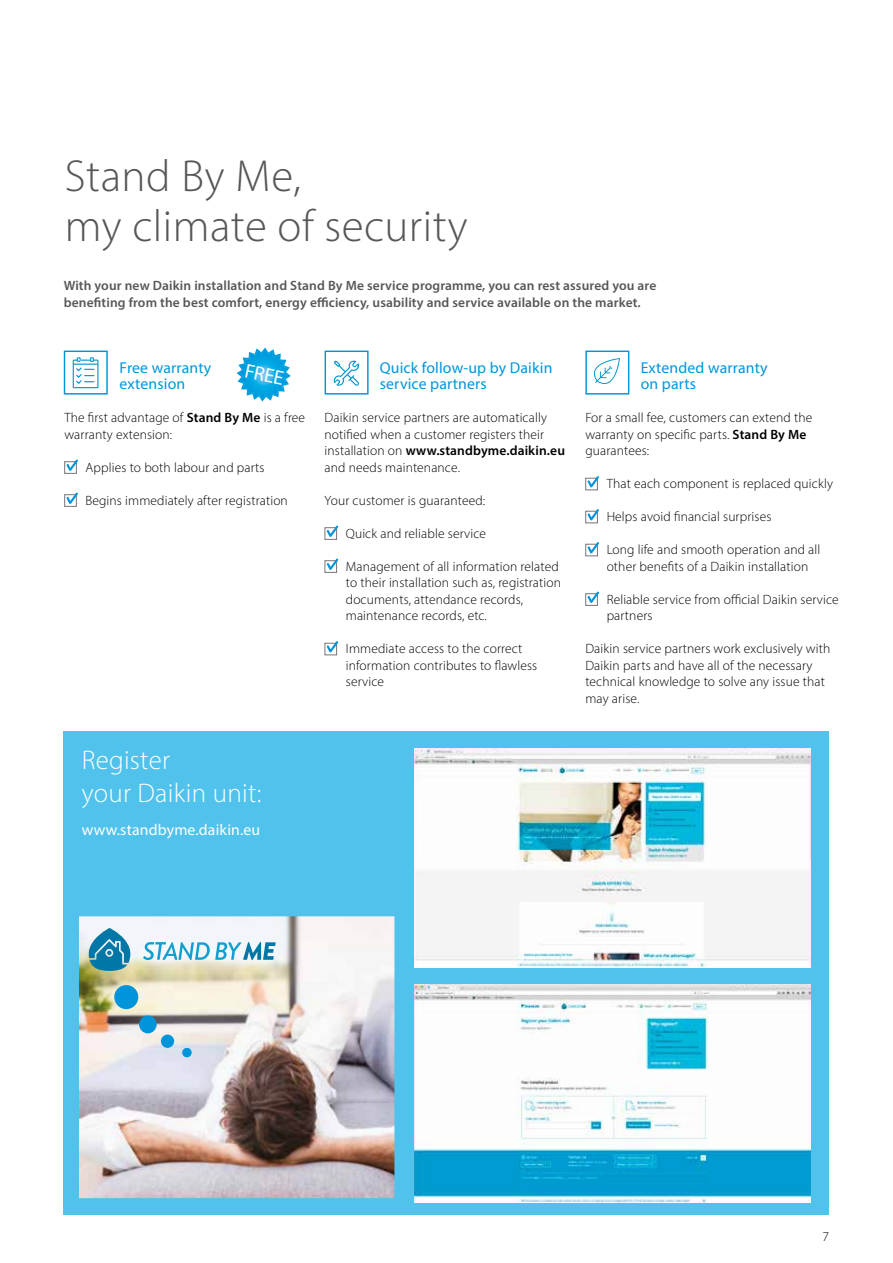
<style>
.page{position:relative;width:893px;height:1263px;background:#fff}
.page>*{position:absolute;margin:0;border:0;box-sizing:border-box;transform-origin:0 0}
.t1{font:300 45px/49.5px "Myriad Pro";letter-spacing:.01em;color:#575756}
.t2{font:300 27px/33px "Myriad Pro";letter-spacing:.01em;color:#fff}
.t3{font:20.1px "Myriad Pro";color:#fff}
.t4{font:15.75px/16.5px "Myriad Pro";letter-spacing:.01em;color:#0095db}
.t5{font:15.75px "Myriad Pro";letter-spacing:.01em;color:#fff}
.t6{font:300 13.5px/16.5px "Myriad Pro";letter-spacing:.01em;color:#000}
.t7{font:600 13.5px/16.5px "Myriad Pro";letter-spacing:.01em;color:#575756}
.s1{font-weight:600}
</style>
<div class="page">
<div style="left:64px;top:731px;width:765px;height:484px;background:#51c2ec"></div>
<div style="left:64px;top:461px;width:13px;height:13px;border:1px solid #797478"></div>
<svg style="left:65px;top:459px;width:13px;height:15px"></svg>
<div style="left:64px;top:494px;width:13px;height:13px;border:1px solid #797478"></div>
<svg style="left:65px;top:492px;width:13px;height:15px"></svg>
<div style="left:585px;top:478px;width:13px;height:12px;border:1px solid #797478"></div>
<svg style="left:586px;top:476px;width:13px;height:15px"></svg>
<div style="left:585px;top:511px;width:13px;height:12px;border:1px solid #797478"></div>
<svg style="left:586px;top:509px;width:13px;height:15px"></svg>
<div style="left:585px;top:544px;width:13px;height:12px;border:1px solid #797478"></div>
<svg style="left:586px;top:542px;width:13px;height:15px"></svg>
<div style="left:585px;top:593px;width:13px;height:13px;border:1px solid #797478"></div>
<svg style="left:586px;top:591px;width:13px;height:15px"></svg>
<svg style="left:73px;top:357px;width:25px;height:31px"></svg>
<div style="left:64px;top:351px;width:44px;height:44px;border:1px solid #0095db"></div>
<svg style="left:593px;top:358px;width:27px;height:26px"></svg>
<div style="left:585px;top:351px;width:44px;height:44px;border:1px solid #0095db"></div>
<svg style="left:325px;top:525px;width:14px;height:15px"></svg>
<svg style="left:325px;top:558px;width:14px;height:15px"></svg>
<svg style="left:325px;top:641px;width:14px;height:15px"></svg>
<svg style="left:334px;top:360px;width:25px;height:26px"></svg>
<div style="left:325px;top:351px;width:44px;height:44px;border:1px solid #0095db"></div>
<svg style="left:237px;top:348px;width:54px;height:53px"></svg>
<img style="left:79px;top:916px;width:315px;height:282px">
<svg style="left:143px;top:942px;width:133px;height:18px;background:#95cde2"></svg>
<svg style="left:89px;top:928px;width:41px;height:43px;background:#4f9dba"></svg>
<div style="left:182px;top:1048px;width:10px;height:9px;background:#0095db;border-radius:50%"></div>
<div style="left:161px;top:1034px;width:13px;height:14px;background:#0095db;border-radius:50%"></div>
<div style="left:114px;top:985px;width:24px;height:24px;background:#0095db;border-radius:50%"></div>
<div style="left:139px;top:1015px;width:18px;height:18px;background:#0095db;border-radius:50%"></div>
<img style="left:415px;top:984px;width:396px;height:219px">
<img style="left:415px;top:748px;width:395px;height:219px">
<h1 class="t1" style="left:65px;top:151px;width:404px">Stand By Me,<br>my climate of security</h1>
<p class="t7" style="left:64px;top:277px;width:594px">With your new Daikin installation and Stand By Me service programme, you can rest assured you are benefiting from the best comfort, energy efficiency, usability and service available on the market.</p>
<p class="t4" style="left:120px;top:359px;width:93px">Free warranty extension</p>
<p class="t6" style="left:64px;top:409px;width:242px">The first advantage of <span class="s1">Stand By Me</span> is a free warranty extension:</p>
<p class="t6" style="left:86px;top:459px;width:180px">Applies to both labour and parts</p>
<p class="t6" style="left:86px;top:492px;width:204px">Begins immediately after registration</p>
<h3 class="t3" style="left:248px;top:358px;width:41px;rotate:12deg">FREE</h3>
<p class="t4" style="left:380px;top:359px;width:174px">Quick follow-up by Daikin service partners</p>
<p class="t6" style="left:325px;top:409px;width:242px">Daikin service partners are automatically notified when a customer registers their installation on <span class="s1">www.standbyme.daikin.eu </span>and needs maintenance.</p>
<p class="t6" style="left:325px;top:492px;width:162px">Your customer is guaranteed:</p>
<p class="t6" style="left:346px;top:525px;width:142px">Quick and reliable service</p>
<p class="t6" style="left:346px;top:558px;width:217px">Management of all information related to their installation such as, registration documents, attendance records, maintenance records, etc.</p>
<p class="t6" style="left:346px;top:640px;width:193px">Immediate access to the correct information contributes to flawless service</p>
<h2 class="t2" style="left:82px;top:743px;width:181px">Register<br>your Daikin unit:</h2>
<p class="t5" style="left:82px;top:820px;width:180px">www.standbyme.daikin.eu</p>
<p class="t4" style="left:641px;top:359px;width:128px">Extended warranty on parts</p>
<p class="t6" style="left:585px;top:409px;width:228px">For a small fee, customers can extend the warranty on specific parts. <span class="s1">Stand By Me </span>guarantees:</p>
<p class="t6" style="left:607px;top:475px;width:228px">That each component is replaced quickly</p>
<p class="t6" style="left:607px;top:508px;width:166px">Helps avoid financial surprises</p>
<p class="t6" style="left:607px;top:541px;width:215px">Long life and smooth operation and all other benefits of a Daikin installation</p>
<p class="t6" style="left:607px;top:591px;width:234px">Reliable service from official Daikin service partners</p>
<p class="t6" style="left:585px;top:640px;width:246px">Daikin service partners work exclusively with Daikin parts and have all of the necessary technical knowledge to solve any issue that may arise.</p>
<p class="t6" style="left:823px;top:1228px;width:8px">7</p>
</div>
